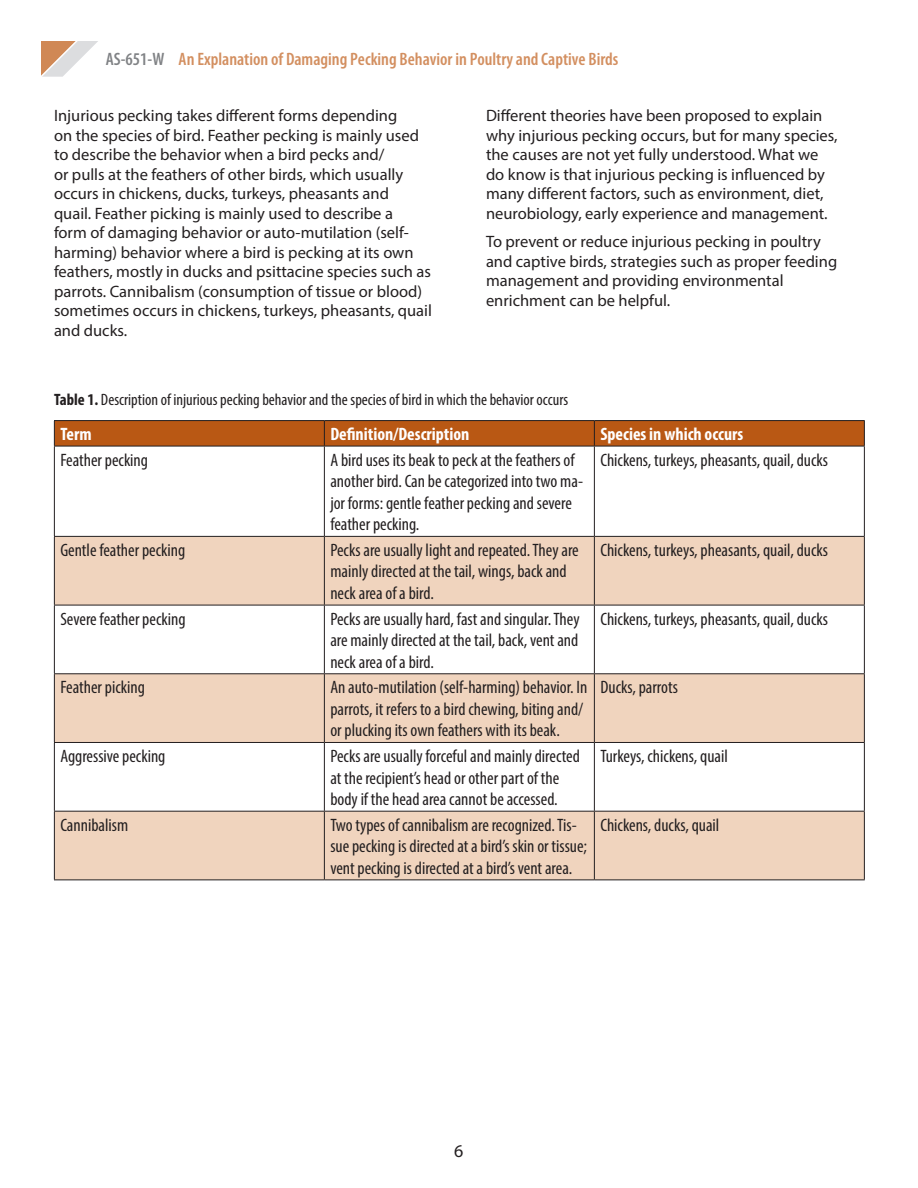
<style>
.page{position:relative;width:918px;height:1188px;background:#fff}
.page>*{position:absolute;margin:0;border:0;box-sizing:border-box;transform-origin:0 0}
.t1{font:condensed 18px/21.6px "Myriad Pro";color:#231f20}
.t2{font:600 condensed 18px "Myriad Pro";color:#d38f60}
.t3{font:700 condensed 18px "Myriad Pro";color:#fff}
.t4{font:18px "Myriad Pro";color:#231f20}
.t5{font:16.5px/19.5px "Myriad Pro";color:#231f20}
.t6{font:condensed 16.5px "Myriad Pro";color:#231f20}
.s1{color:#808285}
.s2{font-weight:700}
</style>
<div class="page">
<svg style="left:41px;top:41px;width:57px;height:36px"></svg>
<svg style="left:55px;top:537px;width:809px;height:343px;fill:#f0d4be"></svg>
<hr style="left:54px;top:420px;width:270px;height:1px;background:#231f20">
<hr style="left:324px;top:420px;width:270px;height:1px;background:#231f20">
<hr style="left:594px;top:420px;width:271px;height:1px;background:#231f20">
<svg style="left:54px;top:421px;width:811px;height:25px;background:#b55614"></svg>
<hr style="left:54px;top:446px;width:270px;height:1px;background:#231f20">
<hr style="left:54px;top:446px;width:1px;height:90px;background:#231f20">
<hr style="left:324px;top:446px;width:270px;height:1px;background:#231f20">
<hr style="left:324px;top:446px;width:1px;height:90px;background:#231f20">
<hr style="left:594px;top:446px;width:271px;height:1px;background:#231f20">
<hr style="left:594px;top:446px;width:1px;height:90px;background:#231f20">
<hr style="left:864px;top:446px;width:1px;height:90px;background:#231f20">
<hr style="left:54px;top:536px;width:270px;height:1px;background:#231f20">
<hr style="left:54px;top:537px;width:1px;height:68px;background:#231f20">
<hr style="left:324px;top:536px;width:270px;height:1px;background:#231f20">
<hr style="left:324px;top:537px;width:1px;height:68px;background:#231f20">
<hr style="left:594px;top:536px;width:271px;height:1px;background:#231f20">
<hr style="left:594px;top:537px;width:1px;height:68px;background:#231f20">
<hr style="left:864px;top:537px;width:1px;height:68px;background:#231f20">
<hr style="left:54px;top:605px;width:270px;height:1px;background:#231f20">
<hr style="left:54px;top:605px;width:1px;height:68px;background:#231f20">
<hr style="left:324px;top:605px;width:270px;height:1px;background:#231f20">
<hr style="left:324px;top:605px;width:1px;height:68px;background:#231f20">
<hr style="left:594px;top:605px;width:271px;height:1px;background:#231f20">
<hr style="left:594px;top:605px;width:1px;height:68px;background:#231f20">
<hr style="left:864px;top:605px;width:1px;height:68px;background:#231f20">
<hr style="left:54px;top:673px;width:270px;height:1px;background:#231f20">
<hr style="left:54px;top:674px;width:1px;height:68px;background:#231f20">
<hr style="left:324px;top:673px;width:270px;height:1px;background:#231f20">
<hr style="left:324px;top:674px;width:1px;height:68px;background:#231f20">
<hr style="left:594px;top:673px;width:271px;height:1px;background:#231f20">
<hr style="left:594px;top:674px;width:1px;height:68px;background:#231f20">
<hr style="left:864px;top:674px;width:1px;height:68px;background:#231f20">
<hr style="left:54px;top:742px;width:270px;height:1px;background:#231f20">
<hr style="left:54px;top:743px;width:1px;height:68px;background:#231f20">
<hr style="left:324px;top:742px;width:270px;height:1px;background:#231f20">
<hr style="left:324px;top:743px;width:1px;height:68px;background:#231f20">
<hr style="left:594px;top:742px;width:271px;height:1px;background:#231f20">
<hr style="left:594px;top:743px;width:1px;height:68px;background:#231f20">
<hr style="left:864px;top:743px;width:1px;height:68px;background:#231f20">
<hr style="left:54px;top:811px;width:270px;height:1px;background:#231f20">
<hr style="left:54px;top:812px;width:1px;height:68px;background:#231f20">
<hr style="left:324px;top:811px;width:270px;height:1px;background:#231f20">
<hr style="left:324px;top:812px;width:1px;height:68px;background:#231f20">
<hr style="left:594px;top:811px;width:271px;height:1px;background:#231f20">
<hr style="left:594px;top:812px;width:1px;height:68px;background:#231f20">
<hr style="left:864px;top:812px;width:1px;height:68px;background:#231f20">
<hr style="left:54px;top:880px;width:270px;height:1px;background:#231f20">
<hr style="left:324px;top:880px;width:270px;height:1px;background:#231f20">
<hr style="left:594px;top:880px;width:271px;height:1px;background:#231f20">
<p class="t2" style="left:106px;top:50px;width:514px"><span class="s1">AS-651-W</span> An Explanation of Damaging Pecking Behavior in Poultry and Captive Birds</p>
<p class="t5" style="left:54px;top:106px;width:380px">Injurious pecking takes different forms depending<br>on the species of bird. Feather pecking is mainly used to describe the behavior when a bird pecks and/<br>or pulls at the feathers of other birds, which usually occurs in chickens, ducks, turkeys, pheasants and<br>quail. Feather picking is mainly used to describe a<br>form of damaging behavior or auto-mutilation (self&shy;harming) behavior where a bird is pecking at its own feathers, mostly in ducks and psittacine species such as parrots. Cannibalism (consumption of tissue or blood) sometimes occurs in chickens, turkeys, pheasants, quail and ducks.</p>
<p class="t5" style="left:486px;top:106px;width:353px">Different theories have been proposed to explain why injurious pecking occurs, but for many species, the causes are not yet fully understood. What we do know is that injurious pecking is influenced by many different factors, such as environment, diet, neurobiology, early experience and management.</p>
<p class="t5" style="left:486px;top:232px;width:353px">To prevent or reduce injurious pecking in poultry and captive birds, strategies such as proper feeding management and providing environmental enrichment can be helpful.</p>
<p class="t6" style="left:54px;top:390px;width:516px"><span class="s2">Table 1.</span> Description of injurious pecking behavior and the species of bird in which the behavior occurs</p>
<p class="t3" style="left:60px;top:423px;width:33px">Term</p>
<p class="t3" style="left:330px;top:423px;width:141px">Definition/Description</p>
<p class="t3" style="left:600px;top:423px;width:145px">Species in which occurs</p>
<p class="t1" style="left:60px;top:449px;width:89px">Feather pecking</p>
<p class="t1" style="left:330px;top:449px;width:254px">A bird uses its beak to peck at the feathers of another bird. Can be categorized into two ma&shy;jor forms: gentle feather pecking and severe feather pecking.</p>
<p class="t1" style="left:600px;top:449px;width:229px">Chickens, turkeys, pheasants, quail, ducks</p>
<p class="t1" style="left:60px;top:539px;width:126px">Gentle feather pecking</p>
<p class="t1" style="left:330px;top:539px;width:250px">Pecks are usually light and repeated. They are mainly directed at the tail, wings, back and neck area of a bird.</p>
<p class="t1" style="left:600px;top:539px;width:229px">Chickens, turkeys, pheasants, quail, ducks</p>
<p class="t1" style="left:60px;top:608px;width:127px">Severe feather pecking</p>
<p class="t1" style="left:330px;top:608px;width:251px;text-align:justify">Pecks are usually hard, fast and singular. They are mainly directed at the tail, back, vent and neck area of a bird.</p>
<p class="t1" style="left:600px;top:608px;width:229px">Chickens, turkeys, pheasants, quail, ducks</p>
<p class="t1" style="left:60px;top:676px;width:86px">Feather picking</p>
<p class="t1" style="left:330px;top:676px;width:259px">An auto-mutilation (self-harming) behavior. In parrots, it refers to a bird chewing, biting and/ or plucking its own feathers with its beak.</p>
<p class="t1" style="left:600px;top:676px;width:79px">Ducks, parrots</p>
<p class="t1" style="left:60px;top:745px;width:107px">Aggressive pecking</p>
<p class="t1" style="left:330px;top:745px;width:251px">Pecks are usually forceful and mainly directed at the recipient’s head or other part of the body if the head area cannot be accessed.</p>
<p class="t1" style="left:600px;top:745px;width:129px">Turkeys, chickens, quail</p>
<p class="t1" style="left:60px;top:814px;width:69px">Cannibalism</p>
<p class="t1" style="left:330px;top:814px;width:258px">Two types of cannibalism are recognized. Tis&shy;sue pecking is directed at a bird’s skin or tissue; vent pecking is directed at a bird’s vent area.</p>
<p class="t1" style="left:600px;top:814px;width:120px">Chickens, ducks, quail</p>
<p class="t4" style="left:454px;top:1140px;width:11px">6</p>
</div>
